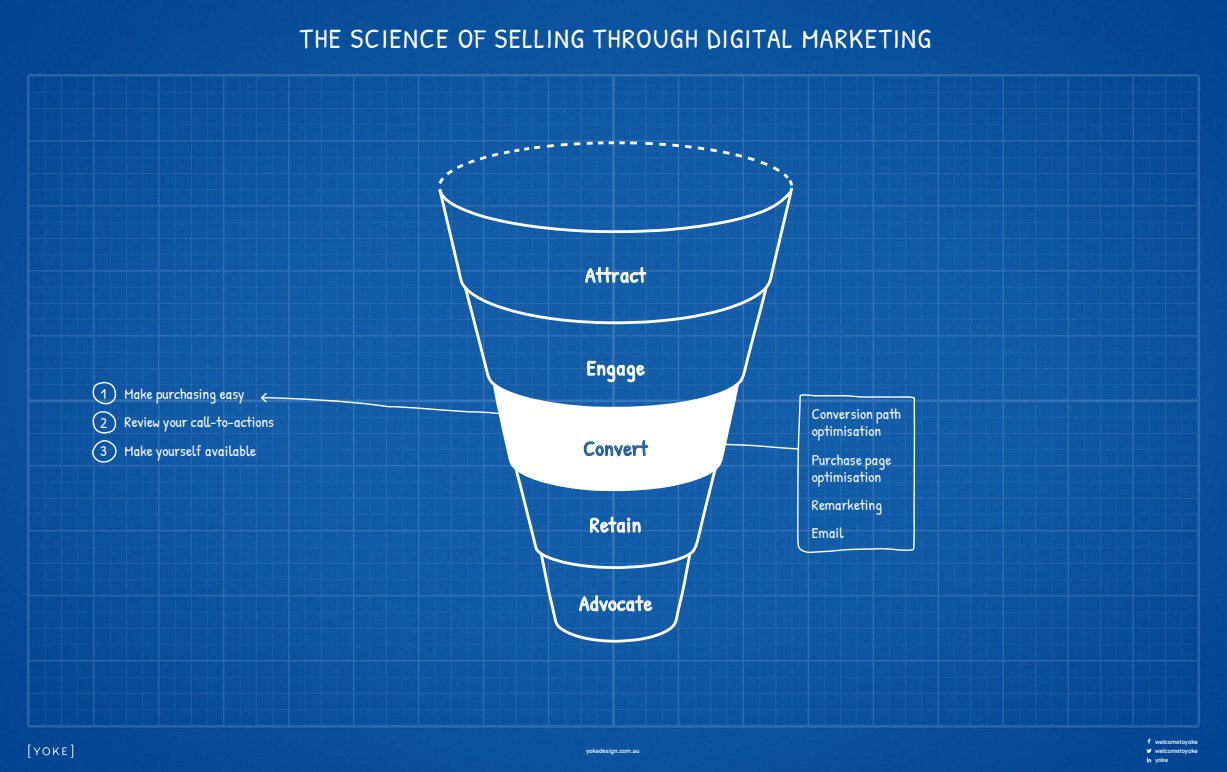
<style>
.page{position:relative;width:1227px;height:772px;background:#fff}
.page>*{position:absolute;margin:0;border:0;box-sizing:border-box;transform-origin:0 0}
.t1{font:28px "Patrick Hand";letter-spacing:.05em;color:#fff}
.t2{font:21px "Patrick Hand";letter-spacing:.02em;color:#fff}
.t3{font:21px "Patrick Hand";letter-spacing:.02em;color:#215e9e}
.t4{font:15px/28.3px "Patrick Hand";color:#fff}
.t5{font:600 6px/9.3px "Maison Neue";letter-spacing:-.01em;color:#fff;text-align:justify}
</style>
<div class="page">
<img style="left:0;top:0;width:1227px;height:771px">
<svg style="left:436px;top:184px;width:359px;height:141px;background:#1960aa"></svg>
<svg style="left:28px;top:744px;width:45px;height:13px"></svg>
<svg style="left:585px;top:257px;width:61px;height:26px;background:#437dba"></svg>
<svg style="left:436px;top:140px;width:358px;height:95px;background:#2165ac"></svg>
<svg style="left:462px;top:283px;width:308px;height:77px;background:#2368ae"></svg>
<svg style="left:91px;top:380px;width:28px;height:83px;background:#2e6cae"></svg>
<svg style="left:795px;top:238px;width:121px;height:322px;background:#1860aa"></svg>
<svg style="left:1146px;top:738px;width:6px;height:23px"></svg>
<svg style="left:259px;top:360px;width:541px;height:283px;background:#3674b4"></svg>
<h1 class="t1" style="left:300px;top:23px;width:633px">THE SCIENCE OF SELLING THROUGH DIGITAL MARKETING</h1>
<p class="t4" style="left:100px;top:379px;width:9px;line-height:28.9px;text-align:justify">1<br>2<br>3</p>
<p class="t4" style="left:125px;top:380px;width:151px">Make purchasing easy<br>Review your call-to-actions<br>Make yourself available</p>
<h2 class="t2" style="left:585px;top:263px;width:62px">Attract</h2>
<h2 class="t2" style="left:587px;top:356px;width:59px">Engage</h2>
<h2 class="t3" style="left:583px;top:436px;width:66px">Convert</h2>
<h2 class="t2" style="left:590px;top:513px;width:53px">Retain</h2>
<h2 class="t2" style="left:579px;top:591px;width:74px">Advocate</h2>
<p class="t4" style="left:812px;top:406px;width:90px;line-height:17px">Conversion path optimisation</p>
<p class="t4" style="left:812px;top:451px;width:81px;line-height:17px">Purchase page optimisation</p>
<p class="t4" style="left:812px;top:491px;width:72px">Remarketing<br>Email</p>
<p class="t5" style="left:586px;top:746px;width:55px">yokedesign.com.au</p>
<p class="t5" style="left:1155px;top:736px;width:44px">welcometoyoke welcometoyoke yoke</p>
</div>
